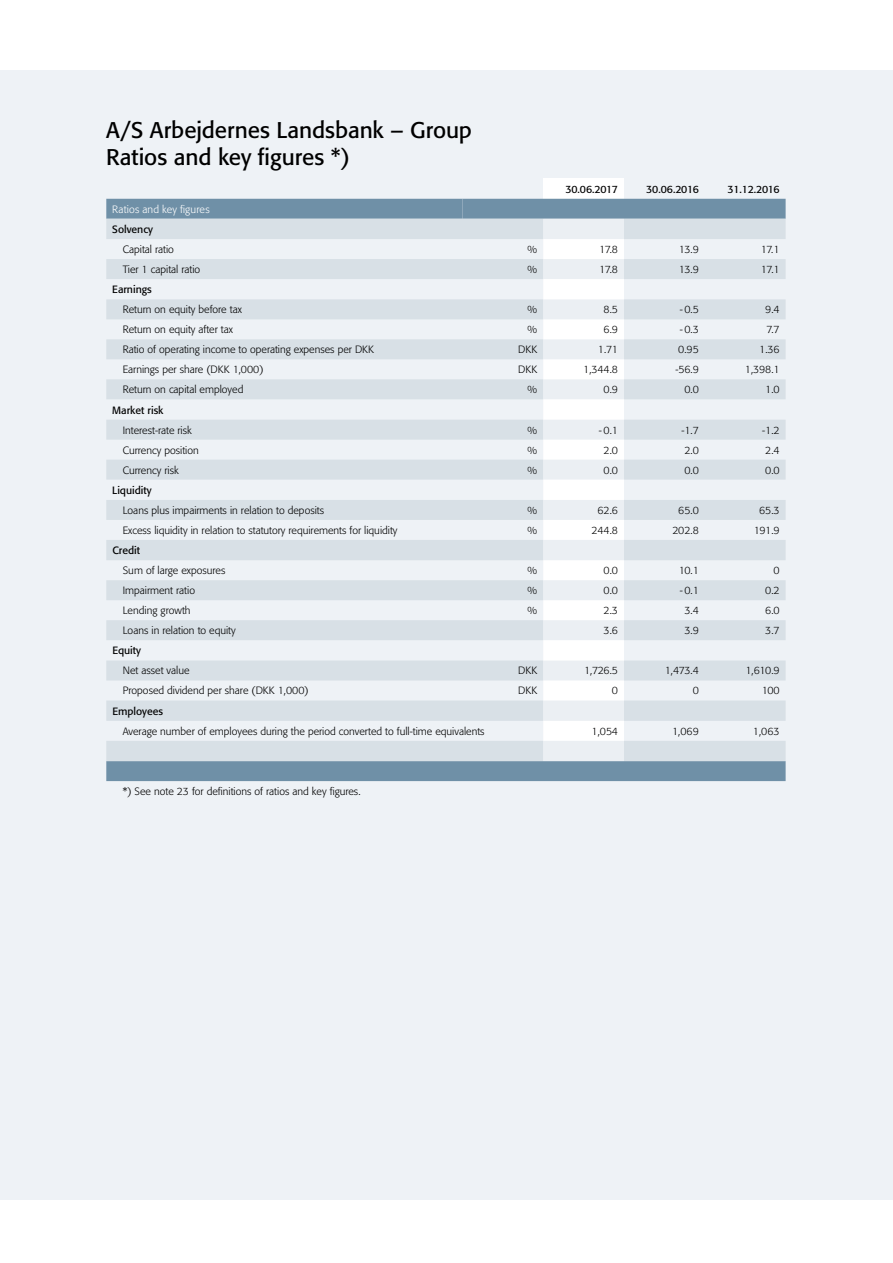
<style>
.page{position:relative;width:893px;height:1263px;background:#fff}
.page>*{position:absolute;margin:0;border:0;box-sizing:border-box;transform-origin:0 0}
.t1{font:22.5px/27px "Formata";color:#000}
.t2{font:300 10.5px "Formata";color:#000}
.t3{font:10.5px "Formata";color:#000}
.t4{font:300 10.5px "Formata";letter-spacing:.015em;color:#fff}
</style>
<div class="page">
<div style="left:0;top:71px;width:893px;height:1129px;background:#eef2f6"></div>
<div style="left:543px;top:178px;width:81px;height:21px;background:#fff"></div>
<div style="left:106px;top:199px;width:680px;height:582px;background:#6f90a7"></div>
<svg style="left:106px;top:219px;width:680px;height:542px;fill:#dce3e9"></svg>
<svg style="left:543px;top:219px;width:81px;height:542px"></svg>
<h1 class="t1" style="left:106px;top:116px;width:367px">A/S Arbejdernes Landsbank – Group<br>Ratios and key figures *)</h1>
<p class="t3" style="left:565px;top:183px;width:54px">30.06.2017</p>
<p class="t3" style="left:646px;top:183px;width:54px">30.06.2016</p>
<p class="t3" style="left:727px;top:183px;width:54px">31.12.2016</p>
<p class="t4" style="left:112px;top:203px;width:99px">Ratios and key figures</p>
<p class="t3" style="left:112px;top:223px;width:42px">Solvency</p>
<p class="t2" style="left:123px;top:243px;width:53px">Capital ratio</p>
<p class="t2" style="left:528px;top:243px;width:11px">%</p>
<p class="t2" style="left:599px;top:243px;width:20px">17.8</p>
<p class="t2" style="left:679px;top:243px;width:22px">13.9</p>
<p class="t2" style="left:761px;top:243px;width:20px">17.1</p>
<p class="t2" style="left:123px;top:263px;width:79px">Tier 1 capital ratio</p>
<p class="t2" style="left:528px;top:263px;width:11px">%</p>
<p class="t2" style="left:599px;top:263px;width:20px">17.8</p>
<p class="t2" style="left:679px;top:263px;width:22px">13.9</p>
<p class="t2" style="left:761px;top:263px;width:20px">17.1</p>
<p class="t3" style="left:112px;top:283px;width:41px">Earnings</p>
<p class="t2" style="left:123px;top:303px;width:121px">Return on equity before tax</p>
<p class="t2" style="left:528px;top:303px;width:11px">%</p>
<p class="t2" style="left:604px;top:303px;width:16px">8.5</p>
<p class="t2" style="left:680px;top:303px;width:21px">- 0.5</p>
<p class="t2" style="left:765px;top:303px;width:16px">9.4</p>
<p class="t2" style="left:123px;top:323px;width:112px">Return on equity after tax</p>
<p class="t2" style="left:528px;top:323px;width:11px">%</p>
<p class="t2" style="left:604px;top:323px;width:16px">6.9</p>
<p class="t2" style="left:680px;top:323px;width:21px">- 0.3</p>
<p class="t2" style="left:766px;top:323px;width:15px">7.7</p>
<p class="t2" style="left:123px;top:343px;width:253px">Ratio of operating income to operating expenses per DKK</p>
<p class="t2" style="left:518px;top:343px;width:21px">DKK</p>
<p class="t2" style="left:598px;top:343px;width:22px">1.71</p>
<p class="t2" style="left:678px;top:343px;width:22px">0.95</p>
<p class="t2" style="left:759px;top:343px;width:22px">1.36</p>
<p class="t2" style="left:123px;top:363px;width:142px">Earnings per share (DKK 1,000)</p>
<p class="t2" style="left:518px;top:363px;width:21px">DKK</p>
<p class="t2" style="left:583px;top:363px;width:36px">1,344.8</p>
<p class="t2" style="left:675px;top:363px;width:25px">-56.9</p>
<p class="t2" style="left:745px;top:363px;width:36px">1,398.1</p>
<p class="t2" style="left:123px;top:383px;width:122px">Return on capital employed</p>
<p class="t2" style="left:528px;top:383px;width:11px">%</p>
<p class="t2" style="left:604px;top:383px;width:16px">0.9</p>
<p class="t2" style="left:684px;top:383px;width:16px">0.0</p>
<p class="t2" style="left:765px;top:383px;width:16px">1.0</p>
<p class="t3" style="left:112px;top:403px;width:53px">Market risk</p>
<p class="t2" style="left:123px;top:424px;width:70px">Interest-rate risk</p>
<p class="t2" style="left:528px;top:424px;width:11px">%</p>
<p class="t2" style="left:599px;top:424px;width:21px">- 0.1</p>
<p class="t2" style="left:681px;top:424px;width:19px">-1.7</p>
<p class="t2" style="left:762px;top:424px;width:19px">-1.2</p>
<p class="t2" style="left:123px;top:444px;width:77px">Currency position</p>
<p class="t2" style="left:528px;top:444px;width:11px">%</p>
<p class="t2" style="left:604px;top:444px;width:16px">2.0</p>
<p class="t2" style="left:684px;top:444px;width:16px">2.0</p>
<p class="t2" style="left:765px;top:444px;width:16px">2.4</p>
<p class="t2" style="left:123px;top:464px;width:57px">Currency risk</p>
<p class="t2" style="left:528px;top:464px;width:11px">%</p>
<p class="t2" style="left:604px;top:464px;width:16px">0.0</p>
<p class="t2" style="left:684px;top:464px;width:16px">0.0</p>
<p class="t2" style="left:765px;top:464px;width:16px">0.0</p>
<p class="t3" style="left:112px;top:484px;width:41px">Liquidity</p>
<p class="t2" style="left:123px;top:504px;width:203px">Loans plus impairments in relation to deposits</p>
<p class="t2" style="left:528px;top:504px;width:11px">%</p>
<p class="t2" style="left:597px;top:504px;width:22px">62.6</p>
<p class="t2" style="left:678px;top:504px;width:22px">65.0</p>
<p class="t2" style="left:759px;top:504px;width:22px">65.3</p>
<p class="t2" style="left:123px;top:524px;width:276px">Excess liquidity in relation to statutory requirements for liquidity</p>
<p class="t2" style="left:528px;top:524px;width:11px">%</p>
<p class="t2" style="left:592px;top:524px;width:28px">244.8</p>
<p class="t2" style="left:672px;top:524px;width:28px">202.8</p>
<p class="t2" style="left:754px;top:524px;width:27px">191.9</p>
<p class="t3" style="left:112px;top:544px;width:29px">Credit</p>
<p class="t2" style="left:123px;top:564px;width:104px">Sum of large exposures</p>
<p class="t2" style="left:528px;top:564px;width:11px">%</p>
<p class="t2" style="left:604px;top:564px;width:16px">0.0</p>
<p class="t2" style="left:679px;top:564px;width:22px">10.1</p>
<p class="t2" style="left:773px;top:564px;width:8px">0</p>
<p class="t2" style="left:123px;top:584px;width:74px">Impairment ratio</p>
<p class="t2" style="left:528px;top:584px;width:11px">%</p>
<p class="t2" style="left:604px;top:584px;width:16px">0.0</p>
<p class="t2" style="left:680px;top:584px;width:21px">- 0.1</p>
<p class="t2" style="left:765px;top:584px;width:16px">0.2</p>
<p class="t2" style="left:123px;top:604px;width:69px">Lending growth</p>
<p class="t2" style="left:528px;top:604px;width:11px">%</p>
<p class="t2" style="left:604px;top:604px;width:16px">2.3</p>
<p class="t2" style="left:684px;top:604px;width:16px">3.4</p>
<p class="t2" style="left:765px;top:604px;width:16px">6.0</p>
<p class="t2" style="left:123px;top:624px;width:114px">Loans in relation to equity</p>
<p class="t2" style="left:604px;top:624px;width:16px">3.6</p>
<p class="t2" style="left:684px;top:624px;width:16px">3.9</p>
<p class="t2" style="left:765px;top:624px;width:16px">3.7</p>
<p class="t3" style="left:112px;top:644px;width:30px">Equity</p>
<p class="t2" style="left:123px;top:664px;width:68px">Net asset value</p>
<p class="t2" style="left:518px;top:665px;width:21px">DKK</p>
<p class="t2" style="left:584px;top:665px;width:35px">1,726.5</p>
<p class="t2" style="left:665px;top:665px;width:36px">1,473.4</p>
<p class="t2" style="left:745px;top:665px;width:36px">1,610.9</p>
<p class="t2" style="left:123px;top:684px;width:187px">Proposed dividend per share (DKK 1,000)</p>
<p class="t2" style="left:518px;top:685px;width:21px">DKK</p>
<p class="t2" style="left:612px;top:685px;width:8px">0</p>
<p class="t2" style="left:693px;top:685px;width:8px">0</p>
<p class="t2" style="left:762px;top:685px;width:19px">100</p>
<p class="t3" style="left:112px;top:705px;width:52px">Employees</p>
<p class="t2" style="left:123px;top:725px;width:363px">Average number of employees during the period converted to full-time equivalents</p>
<p class="t2" style="left:592px;top:725px;width:28px">1,054</p>
<p class="t2" style="left:672px;top:725px;width:28px">1,069</p>
<p class="t2" style="left:753px;top:725px;width:28px">1,063</p>
<p class="t2" style="left:123px;top:785px;width:239px">*) See note 23 for definitions of ratios and key figures.</p>
</div>
